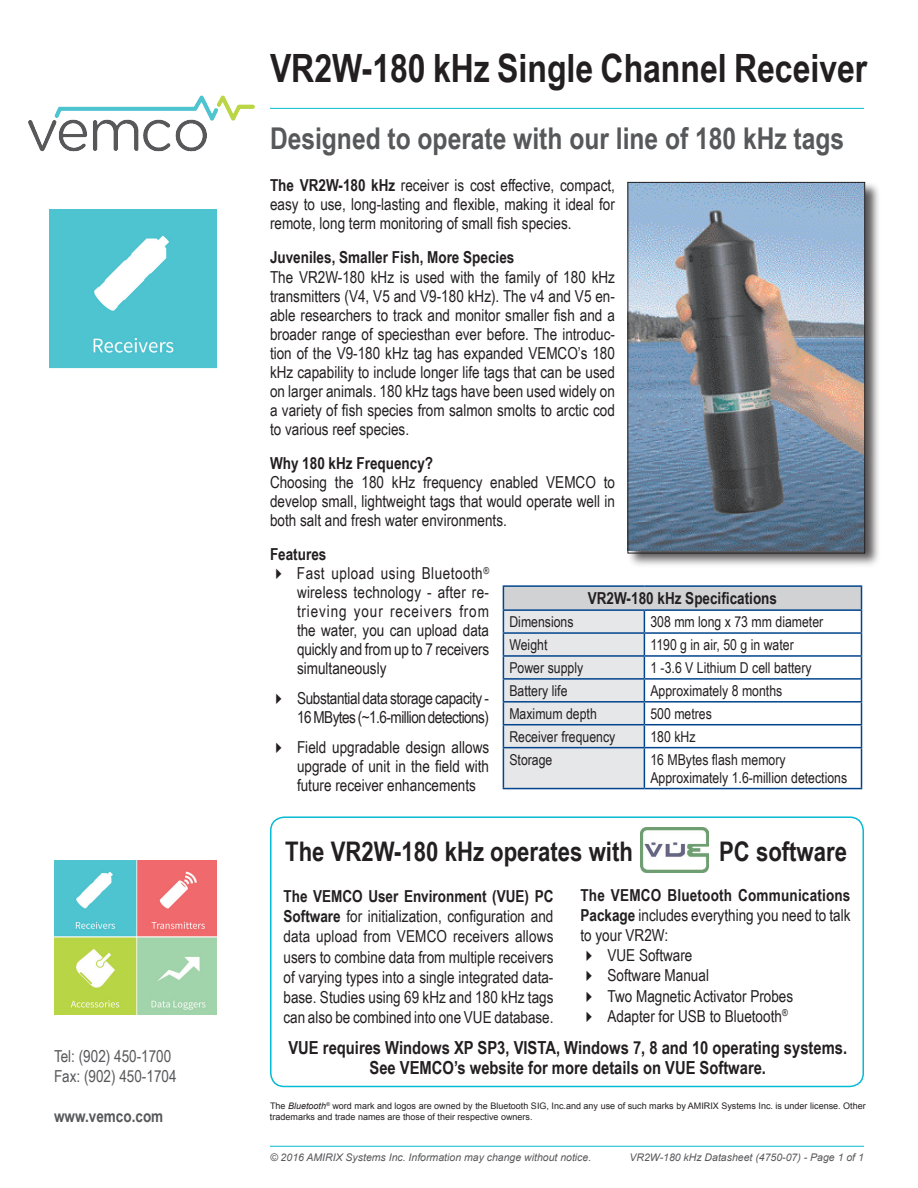
<style>
.page{position:relative;width:918px;height:1188px;background:#fff}
.page>*{position:absolute;margin:0;border:0;box-sizing:border-box;transform-origin:0 0}
.t1{font:700 39px "Arial Narrow";color:#231f20}
.t2{font:700 30px "Arial Narrow";color:#57585a}
.t3{font:700 27px "Arial Narrow";color:#231f20}
.t4{font:700 18px/19.5px "Arial Narrow";color:#231f20;text-align:center}
.t5{font:16.5px/19px "Arial Narrow";color:#231f20;text-align:justify}
.t6{font:700 16.5px "Arial Narrow";color:#231f20}
.t7{font:16.5px/19px "Arial Narrow";letter-spacing:-.02em;color:#231f20;text-align:right}
.t8{font:16.5px/19.8px "Arial Narrow";color:#57585a}
.t9{font:700 16.5px "Arial Narrow";color:#57585a}
.t10{font:15px/18px "Arial Narrow";color:#231f20}
.t11{font:italic 10.5px "Arial";color:#57585a}
.t12{font:9px/10.8px "Arial";color:#231f20}
.s1{font-weight:700}
.s2{font-style:italic}
</style>
<div class="page">
<hr style="left:270px;top:1146px;width:594px;height:1px;background:#05bbd3">
<img style="left:49px;top:210px;width:167px;height:158px">
<hr style="left:270px;top:108px;width:594px;height:1px;background:#05bbd3">
<img style="left:28px;top:95px;width:227px;height:57px">
<img style="left:54px;top:861px;width:163px;height:153px">
<div style="left:270px;top:816px;width:594px;height:271px;border:2px solid #05bbd3;border-radius:14px"></div>
<img style="left:640px;top:827px;width:68px;height:45px">
<div style="left:627px;top:181px;width:254px;height:388px;background:#231f20;opacity:.75"></div>
<img style="left:629px;top:184px;width:234px;height:367px">
<div style="left:627px;top:182px;width:238px;height:372px;border:1px solid #231f20"></div>
<div style="left:503px;top:586px;width:359px;height:24px;background:#d1d2d4"></div>
<hr style="left:503px;top:585px;width:141px;height:2px;background:#02448d">
<hr style="left:644px;top:585px;width:218px;height:2px;background:#02448d">
<hr style="left:644px;top:609px;width:218px;height:2px;background:#02448d">
<hr style="left:644px;top:632px;width:218px;height:2px;background:#02448d">
<hr style="left:644px;top:655px;width:218px;height:2px;background:#02448d">
<hr style="left:644px;top:678px;width:218px;height:2px;background:#02448d">
<hr style="left:644px;top:701px;width:218px;height:2px;background:#02448d">
<hr style="left:644px;top:724px;width:218px;height:1px;background:#02448d">
<svg style="left:503px;top:587px;width:142px;height:201px;background:#d5dae1"></svg>
<svg style="left:861px;top:587px;width:1px;height:160px"></svg>
<hr style="left:503px;top:747px;width:141px;height:1px;background:#02448d">
<hr style="left:503px;top:748px;width:1px;height:40px;background:#02448d">
<hr style="left:644px;top:747px;width:218px;height:1px;background:#02448d">
<hr style="left:644px;top:748px;width:1px;height:40px;background:#02448d">
<hr style="left:861px;top:748px;width:1px;height:40px;background:#02448d">
<hr style="left:503px;top:788px;width:141px;height:1px;background:#02448d">
<hr style="left:644px;top:788px;width:218px;height:1px;background:#02448d">
<p class="t8" style="left:54px;top:1046px;width:124px">Tel: (902) 450-1700<br>Fax: (902) 450-1704</p>
<p class="t9" style="left:54px;top:1103px;width:111px">www.vemco.com</p>
<h1 class="t1" style="left:270px;top:39px;width:599px">VR2W-180 kHz Single Channel Receiver</h1>
<h2 class="t2" style="left:270px;top:116px;width:576px">Designed to operate with our line of 180 kHz tags</h2>
<p class="t5" style="left:270px;top:175px;width:346px"><span class="s1">The VR2W-180 kHz</span> receiver is cost effective, compact, easy to use, long-lasting and flexible, making it ideal for remote, long term monitoring of small fish species.</p>
<p class="t6" style="left:270px;top:245px;width:246px">Juveniles, Smaller Fish, More Species</p>
<p class="t5" style="left:270px;top:267px;width:347px">The VR2W-180 kHz is used with the family of 180 kHz transmitters (V4, V5 and V9-180 kHz). The v4 and V5 en&shy;able researchers to track and monitor smaller fish and a broader range of speciesthan ever before. The introduc&shy;tion of the V9-180 kHz tag has expanded VEMCO’s 180 kHz capability to include longer life tags that can be used on larger animals. 180 kHz tags have been used widely on a variety of fish species from salmon smolts to arctic cod to various reef species.</p>
<p class="t6" style="left:270px;top:451px;width:165px">Why 180 kHz Frequency?</p>
<p class="t5" style="left:270px;top:472px;width:346px">Choosing the 180 kHz frequency enabled VEMCO to develop small, lightweight tags that would operate well in both salt and fresh water environments.</p>
<p class="t6" style="left:270px;top:542px;width:58px">Features</p>
<p class="t5" style="left:297px;top:563px;width:194px;text-indent:-27px">✔ Fast upload using Bluetooth<sup>® </sup>wireless technology - after re&shy;trieving your receivers from the water, you can upload data quickly and from up to 7 receivers simultaneously</p>
<p class="t7" style="left:270px;top:688px;width:221px">✔ Substantial data storage capacity -<br>16 MBytes (~1.6-million detections)</p>
<p class="t5" style="left:297px;top:737px;width:194px;text-indent:-27px">✔ Field upgradable design allows upgrade of unit in the field with future receiver enhancements</p>
<p class="t6" style="left:588px;top:586px;width:191px">VR2W-180 kHz Specifications</p>
<p class="t10" style="left:509px;top:612px;width:66px">Dimensions</p>
<p class="t10" style="left:650px;top:612px;width:174px">308 mm long x 73 mm diameter</p>
<p class="t10" style="left:509px;top:635px;width:40px">Weight</p>
<p class="t10" style="left:650px;top:635px;width:145px">1190 g in air, 50 g in water</p>
<p class="t10" style="left:509px;top:658px;width:75px">Power supply</p>
<p class="t10" style="left:650px;top:658px;width:163px">1 -3.6 V Lithium D cell battery</p>
<p class="t10" style="left:509px;top:681px;width:60px">Battery life</p>
<p class="t10" style="left:650px;top:681px;width:133px">Approximately 8 months</p>
<p class="t10" style="left:509px;top:704px;width:89px">Maximum depth</p>
<p class="t10" style="left:650px;top:704px;width:63px">500 metres</p>
<p class="t10" style="left:509px;top:727px;width:107px">Receiver frequency</p>
<p class="t10" style="left:650px;top:727px;width:47px">180 kHz</p>
<p class="t10" style="left:509px;top:750px;width:45px">Storage</p>
<p class="t10" style="left:650px;top:750px;width:198px">16 MBytes flash memory<br>Approximately 1.6-million detections</p>
<h3 class="t3" style="left:285px;top:831px;width:349px">The VR2W-180 kHz operates with</h3>
<h3 class="t3" style="left:719px;top:831px;width:129px">PC software</h3>
<p class="t5" style="left:284px;top:885px;width:272px;line-height:20.2px"><span class="s1">The VEMCO User Environment (VUE) PC Software</span> for initialization, configuration and data upload from VEMCO receivers allows users to combine data from multiple receivers of varying types into a single integrated data&shy;base. Studies using 69 kHz and 180 kHz tags can also be combined into one VUE database.</p>
<p class="t4" style="left:288px;top:1037px;width:560px">VUE requires Windows XP SP3, VISTA, Windows 7, 8 and 10 operating systems.<br>See VEMCO’s website for more details on VUE Software.</p>
<p class="t5" style="left:580px;top:885px;width:272px;line-height:19.8px"><span class="s1">The VEMCO Bluetooth Communications Package</span> includes everything you need to talk to your VR2W:</p>
<p class="t5" style="left:580px;top:945px;width:113px">✔ VUE Software</p>
<p class="t5" style="left:580px;top:966px;width:130px">✔ Software Manual</p>
<p class="t5" style="left:580px;top:986px;width:214px">✔ Two Magnetic Activator Probes</p>
<p class="t5" style="left:580px;top:1006px;width:209px">✔ Adapter for USB to Bluetooth<sup>®</sup></p>
<p class="t12" style="left:270px;top:1100px;width:597px">The <span class="s2">Bluetooth</span><sup>®</sup> word mark and logos are owned by the Bluetooth SIG, Inc.and any use of such marks by AMIRIX Systems Inc. is under license. Other trademarks and trade names are those of their respective owners.</p>
<p class="t11" style="left:270px;top:1150px;width:323px">© 2016 AMIRIX Systems Inc. Information may change without notice.</p>
<p class="t11" style="left:630px;top:1150px;width:236px">VR2W-180 kHz Datasheet (4750-07) - Page 1 of 1</p>
</div>
